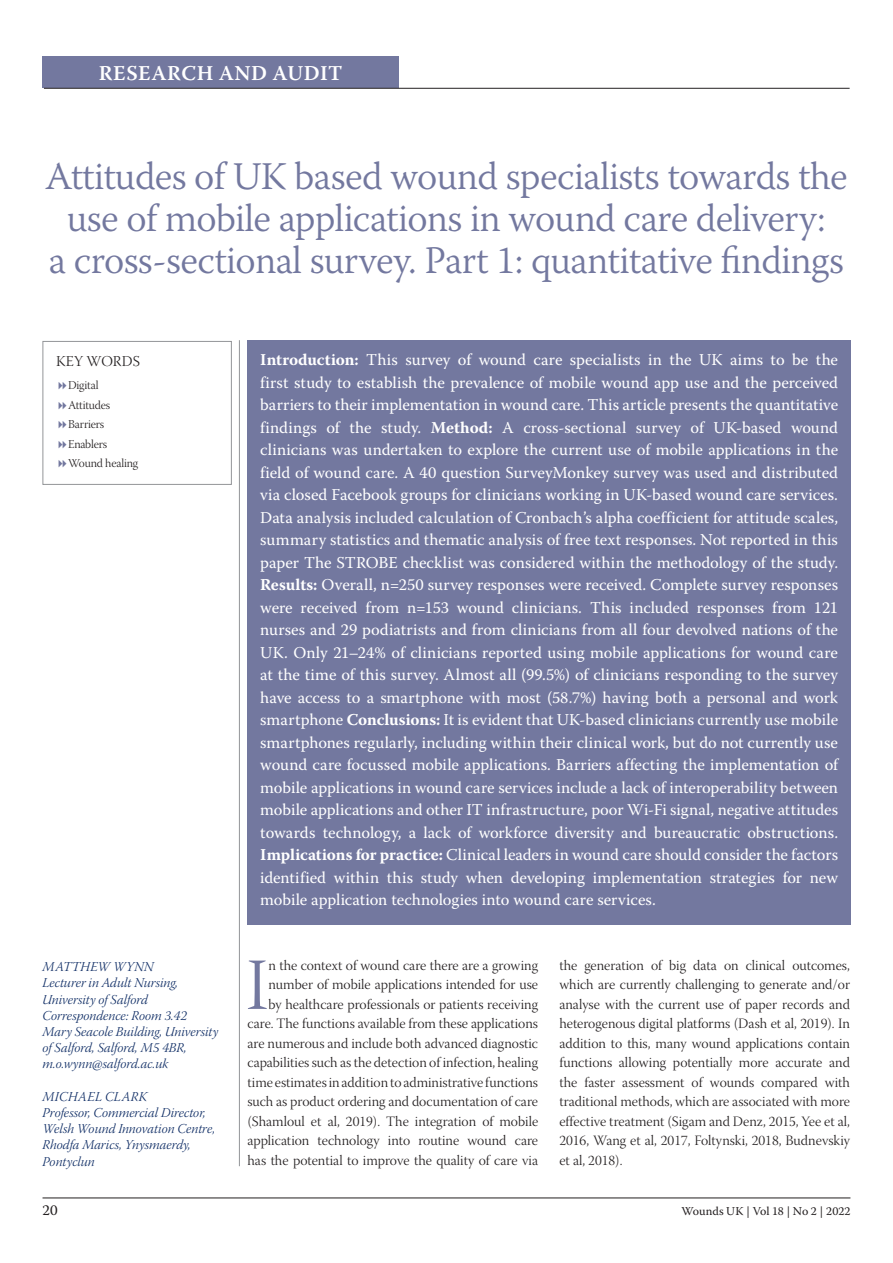
<style>
.page{position:relative;width:893px;height:1263px;background:#fff}
.page>*{position:absolute;margin:0;border:0;box-sizing:border-box;transform-origin:0 0}
.First_paragraph{font:73.35px "Warnock Pro Light Subh";color:#73789f}
.Article_title{font:300 39px/42px "Warnock Pro";letter-spacing:-.02em;color:#73789f;text-align:center}
.t1{font:600 21px "Warnock Pro";letter-spacing:.025em;color:#fff}
.Abstract{font:16.5px/22.5px "Warnock Pro";letter-spacing:-.005em;color:#fff;text-align:justify}
.t2{font:15px "Warnock Pro Light Subh";letter-spacing:.01em;color:#231f20}
.t3{font:15px "Warnock Pro";color:#231f20}
.First_paragraph-2{font:14.25px/19.5px "Warnock Pro Light Subh";color:#231f20;text-align:right}
.Author_s_details{font:13.5px/16.2px "Warnock Pro Light It Subh";color:#0f2d65}
.t4{font:12px "Warnock Pro Light Subh";letter-spacing:-.015em;color:#231f20}
.t5{font:12px "Warnock Pro";letter-spacing:-.005em;color:#231f20}
.s1{font-weight:700}
</style>
<div class="page">
<div style="left:43px;top:56px;width:356px;height:32px;background:#73789f"></div>
<hr style="left:44px;top:88px;width:806px;height:1px;background:#231f20">
<hr style="left:43px;top:1197px;width:807px;height:1px;background:#231f20">
<hr style="left:239px;top:340px;width:1px;height:826px;background:#939598">
<div style="left:247px;top:340px;width:604px;height:585px;background:#73789f"></div>
<div style="left:43px;top:341px;width:189px;height:144px;border:1px solid #939598"></div>
<p class="t1" style="left:99px;top:60px;width:245px">RESEARCH AND AUDIT</p>
<p class="Article_title" style="left:45px;top:154px;width:804px">Attitudes of UK based wound specialists towards the use of mobile applications in wound care delivery:<br>a cross-sectional survey. Part 1: quantitative findings</p>
<p class="t2" style="left:56px;top:353px;width:85px">KEY WORDS</p>
<p class="t4" style="left:68px;top:379px;width:32px">Digital</p>
<p class="t4" style="left:68px;top:398px;width:44px">Attitudes</p>
<p class="t4" style="left:68px;top:418px;width:38px">Barriers</p>
<p class="t4" style="left:68px;top:437px;width:40px">Enablers</p>
<p class="t4" style="left:68px;top:457px;width:72px">Wound healing</p>
<p class="Author_s_details" style="left:43px;top:960px;width:137px">MATTHEW WYNN<br>Lecturer in Adult Nursing,<br>University of Salford</p>
<p class="Author_s_details" style="left:43px;top:1009px;width:177px">Correspondence: Room 3.42<br>Mary Seacole Building, University of Salford, Salford, M5 4BR, m.o.wynn@salford.ac.uk</p>
<p class="Author_s_details" style="left:43px;top:1090px;width:174px">MICHAEL CLARK<br>Professor, Commercial Director,<br>Welsh Wound Innovation Centre,<br>Rhodfa Marics, Ynysmaerdy,<br>Pontyclun</p>
<p class="Abstract" style="left:260px;top:348px;width:579px"><span class="s1">Introduction:</span> This survey of wound care specialists in the UK aims to be the first study to establish the prevalence of mobile wound app use and the perceived barriers to their implementation in wound care. This article presents the quantitative findings of the study. <span class="s1">Method:</span> A cross-sectional survey of UK-based wound clinicians was undertaken to explore the current use of mobile applications in the field of wound care. A 40 question SurveyMonkey survey was used and distributed via closed Facebook groups for clinicians working in UK-based wound care services.<br>Data analysis included calculation of Cronbach’s alpha coefficient for attitude scales, summary statistics and thematic analysis of free text responses. Not reported in this paper The STROBE checklist was considered within the methodology of the study.<br><span class="s1">Results:</span> Overall, n=250 survey responses were received. Complete survey responses were received from n=153 wound clinicians. This included responses from 121 nurses and 29 podiatrists and from clinicians from all four devolved nations of the UK. Only 21–24% of clinicians reported using mobile applications for wound care at the time of this survey. Almost all (99.5%) of clinicians responding to the survey have access to a smartphone with most (58.7%) having both a personal and work smartphone <span class="s1">Conclusions:</span> It is evident that UK-based clinicians currently use mobile smartphones regularly, including within their clinical work, but do not currently use wound care focussed mobile applications. Barriers affecting the implementation of mobile applications in wound care services include a lack of interoperability between mobile applications and other IT infrastructure, poor Wi-Fi signal, negative attitudes towards technology, a lack of workforce diversity and bureaucratic obstructions.<br><span class="s1">Implications for practice:</span> Clinical leaders in wound care should consider the factors identified within this study when developing implementation strategies for new mobile application technologies into wound care services.</p>
<p class="First_paragraph-2" style="left:247px;top:957px;width:292px">n the context of wound care there are a growing number of mobile applications intended for use<br>by healthcare professionals or patients receiving care. The functions available from these applications are numerous and include both advanced diagnostic capabilities such as the detection of infection, healing time estimates in addition to administrative functions such as product ordering and documentation of care (Shamloul et al, 2019). The integration of mobile application technology into routine wound care has the potential to improve the quality of care via</p>
<p class="First_paragraph-2" style="left:559px;top:957px;width:292px;text-align:justify">the generation of big data on clinical outcomes, which are currently challenging to generate and/or analyse with the current use of paper records and heterogenous digital platforms (Dash et al, 2019). In addition to this, many wound applications contain functions allowing potentially more accurate and the faster assessment of wounds compared with traditional methods, which are associated with more effective treatment (Sigam and Denz, 2015, Yee et al, 2016, Wang et al, 2017, Foltynski, 2018, Budnevskiy et al, 2018).</p>
<p class="First_paragraph" style="left:246px;top:945px;width:24px">I</p>
<p class="t3" style="left:43px;top:1201px;width:17px">20</p>
<p class="t5" style="left:681px;top:1204px;width:171px">Wounds UK | Vol 18 | No 2 | 2022</p>
</div>
